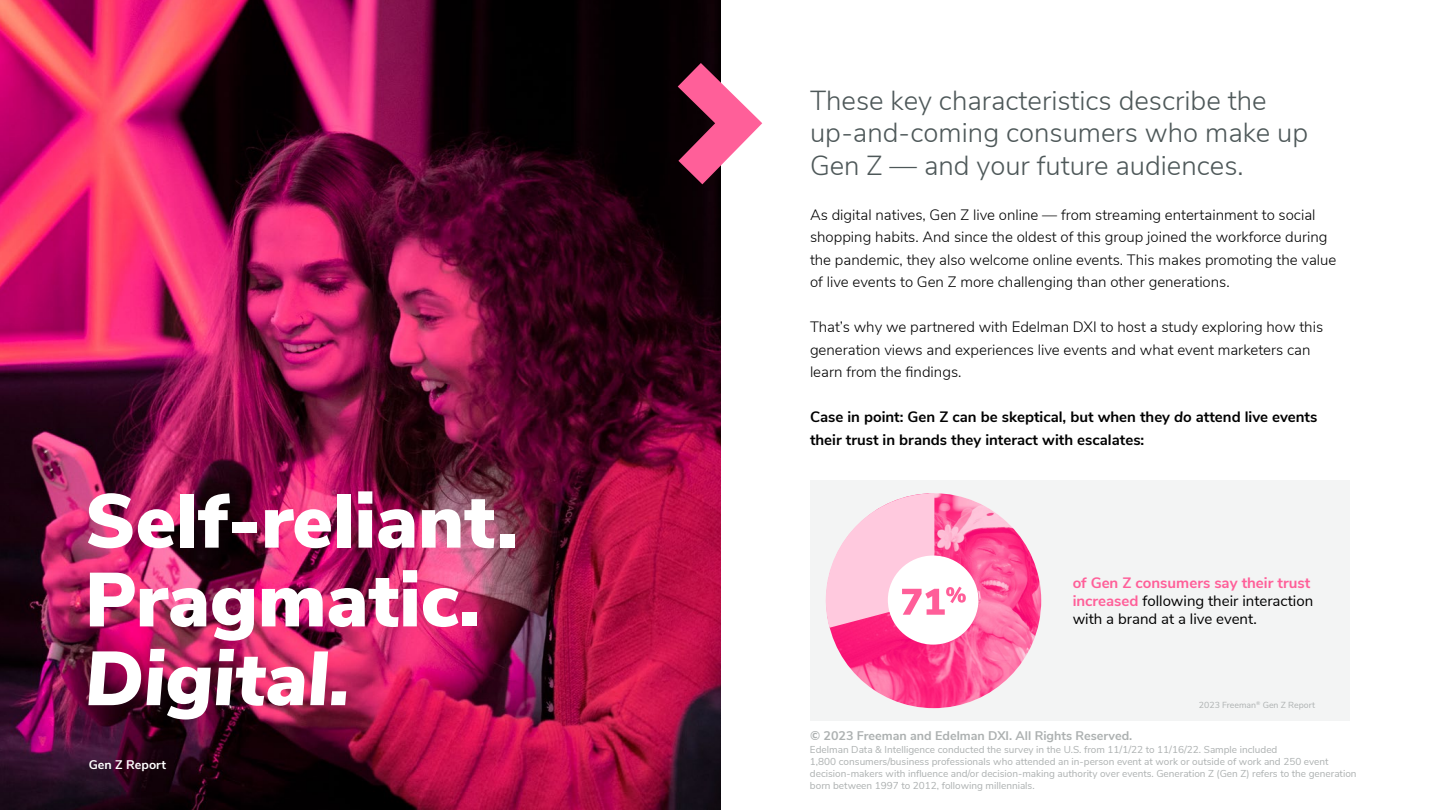
<style>
.page{position:relative;width:1440px;height:810px;background:#fff}
.page>*{position:absolute;margin:0;border:0;box-sizing:border-box;transform-origin:0 0}
.t1{font:900 76.25px/78.8px "Nunito Sans";color:#fff}
.t2{font:italic 900 76.25px "Nunito Sans";color:#fff}
.t3{font:300 27.5px/32.5px "Nunito Sans";color:#4e5859}
.t4{font:300 15px/22.5px "Nunito Sans";color:#000}
.t5{font:700 15px/22.5px "Nunito Sans";color:#000}
.t6{font:15px/18px "Nunito Sans";color:#000}
.t7{font:700 12.5px "Nunito Sans";color:#adb1b1}
.t8{font:700 12.5px "Nunito Sans";color:#fff}
.t9{font:10px/12px "Nunito Sans";color:#adb1b1}
.t10{font:8.75px "Nunito Sans";color:#adb1b1}
.s1{font-style:italic}
.s2{font-weight:700;color:#ff5f99}
</style>
<div class="page">
<div style="left:810px;top:480px;width:540px;height:240px;background:#f3f4f4"></div>
<img style="left:826px;top:493px;width:215px;height:215px;border-radius:107px">
<img style="left:0;top:0;width:720px;height:810px">
<svg style="left:678px;top:63px;width:84px;height:121px"></svg>
<div style="left:888px;top:556px;width:90px;height:89px;background:#fff;border-radius:50%"></div>
<svg style="left:825px;top:493px;width:141px;height:135px"></svg>
<h1 class="t1" style="left:85px;top:479px;width:434px">Self-reliant.<br>Pragmatic.</h1>
<h1 class="t2" style="left:85px;top:623px;width:266px">Digital.</h1>
<p class="t8" style="left:89px;top:755px;width:79px">Gen Z Report</p>
<h2 class="t3" style="left:810px;top:82px;width:500px">These key characteristics describe the up-and-coming consumers who make up<br>Gen Z — and your future audiences.</h2>
<p class="t4" style="left:810px;top:202px;width:528px">As digital natives, Gen Z live online — from streaming entertainment to social shopping habits. And since the oldest of this group joined the workforce during the pandemic, they also welcome online events. This makes promoting the value of live events to Gen Z more challenging than other generations.</p>
<p class="t4" style="left:810px;top:315px;width:515px">That’s why we partnered with Edelman DXI to host a study exploring how this generation views and experiences live events and what event marketers can learn from the findings.</p>
<p class="t5" style="left:810px;top:405px;width:509px">Case in point: Gen Z can be skeptical, but when they <span class="s1">do</span> attend live events their trust in brands they interact with escalates:</p>
<p class="t6" style="left:1073px;top:573px;width:242px"><span class="s2">of Gen Z consumers say their trust increased</span> following their interaction with a brand at a live event.</p>
<p class="t10" style="left:1199px;top:699px;width:118px">2023 Freeman<sup>®</sup> Gen Z Report</p>
<p class="t7" style="left:810px;top:727px;width:324px">© 2023 Freeman and Edelman DXI. All Rights Reserved.</p>
<p class="t9" style="left:810px;top:743px;width:548px">Edelman Data &amp; Intelligence conducted the survey in the U.S. from 11/1/22 to 11/16/22. Sample included<br>1,800 consumers/business professionals who attended an in-person event at work or outside of work and 250 event decision-makers with influence and/or decision-making authority over events. Generation Z (Gen Z) refers to the generation born between 1997 to 2012, following millennials.</p>
</div>
